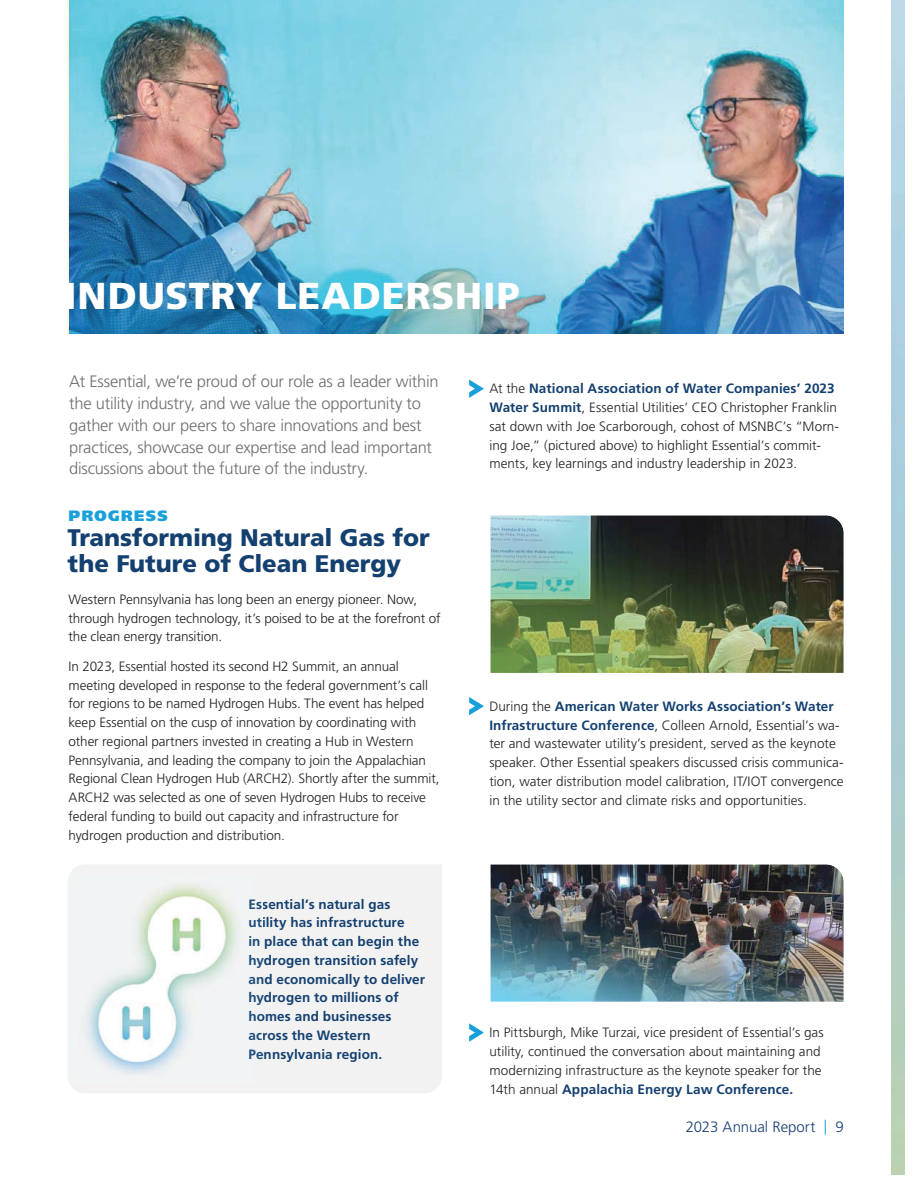
<style>
.page{position:relative;width:918px;height:1188px;background:#fff}
.page>*{position:absolute;margin:0;border:0;box-sizing:border-box;transform-origin:0 0}
.t1{font:900 37.5px "Frutiger LT Pro";letter-spacing:.025em;color:#fff}
.t2{font:900 24px/25.5px "Frutiger LT Pro";color:#144070}
.t3{font:300 16.5px/21.8px "Frutiger LT Pro";letter-spacing:-.015em;color:#6d6e70}
.t4{font:300 15px "Frutiger LT Pro";letter-spacing:-.005em;color:#163e72}
.t5{font:900 15px "Frutiger LT Pro";letter-spacing:.085em;color:#18a0db}
.t6{font:300 13.5px/18.8px "Frutiger LT Pro";color:#231f20}
.t7{font:700 13.5px/18.8px "Frutiger LT Pro";letter-spacing:.01em;color:#144070}
.s1{color:#1a4b7a}
.s2{font-weight:700;color:#144070}
.s3{color:#18a0db}
</style>
<div class="page">
<div style="left:69px;top:865px;width:373px;height:228px;background:#f2f2f2"></div>
<div style="left:262px;top:898px;width:128px;height:14px;background:#f2f2f2"></div>
<div style="left:262px;top:917px;width:143px;height:13px;background:#f2f2f2"></div>
<div style="left:262px;top:936px;width:157px;height:13px;background:#f2f2f2"></div>
<div style="left:262px;top:954px;width:156px;height:14px;background:#f2f2f2"></div>
<div style="left:262px;top:973px;width:163px;height:14px;background:#f2f2f2"></div>
<div style="left:262px;top:992px;width:137px;height:13px;background:#f2f2f2"></div>
<div style="left:262px;top:1011px;width:130px;height:10px;background:#f2f2f2"></div>
<div style="left:262px;top:1030px;width:109px;height:10px;background:#f2f2f2"></div>
<div style="left:262px;top:1048px;width:120px;height:14px;background:#f2f2f2"></div>
<img style="left:68px;top:876px;width:194px;height:206px">
<img style="left:249px;top:898px;width:13px;height:14px">
<svg style="left:249px;top:917px;width:13px;height:13px"></svg>
<svg style="left:249px;top:936px;width:13px;height:13px"></svg>
<img style="left:249px;top:954px;width:13px;height:14px">
<img style="left:249px;top:973px;width:13px;height:14px">
<svg style="left:249px;top:992px;width:13px;height:13px"></svg>
<svg style="left:249px;top:1011px;width:13px;height:10px"></svg>
<svg style="left:249px;top:1030px;width:13px;height:10px"></svg>
<img style="left:249px;top:1048px;width:13px;height:14px">
<svg style="left:469px;top:697px;width:15px;height:18px"></svg>
<img style="left:490px;top:515px;width:354px;height:158px">
<img style="left:490px;top:864px;width:354px;height:138px">
<svg style="left:469px;top:380px;width:15px;height:18px"></svg>
<svg style="left:469px;top:1023px;width:15px;height:19px"></svg>
<img style="left:69px;top:0;width:775px;height:334px">
<h1 class="t1" style="left:64px;top:280px;width:457px">INDUSTRY LEADERSHIP</h1>
<p class="t3" style="left:69px;top:372px;width:371px">At Essential, we’re proud of our role as a leader within the utility industry, and we value the opportunity to gather with our peers to share innovations and best practices, showcase our expertise and lead important discussions about the future of the industry.</p>
<p class="t5" style="left:69px;top:507px;width:101px">PROGRESS</p>
<h2 class="t2" style="left:68px;top:526px;width:364px">Transforming Natural Gas for the Future of Clean Energy</h2>
<p class="t6" style="left:69px;top:590px;width:374px">Western Pennsylvania has long been an energy pioneer. Now, through hydrogen technology, it’s poised to be at the forefront of the clean energy transition.</p>
<p class="t6" style="left:69px;top:658px;width:373px">In 2023, Essential hosted its second H2 Summit, an annual meeting developed in response to the federal government’s call for regions to be named Hydrogen Hubs. The event has helped keep Essential on the cusp of innovation by coordinating with other regional partners invested in creating a Hub in Western Pennsylvania, and leading the company to join the Appalachian Regional Clean Hydrogen Hub (ARCH2). Shortly after the summit, ARCH2 was selected as one of seven Hydrogen Hubs to receive federal funding to build out capacity and infrastructure for hydrogen production and distribution.</p>
<p class="t7" style="left:248px;top:895px;width:178px"><span class="s1">Es</span>sential’s natural gas <span class="s1">ut</span>ility has infrastructure<br><span class="s1">in</span> place that can begin the <span class="s1">hy</span>drogen transition safely <span class="s1">an</span>d economically to deliver <span class="s1">hy</span>drogen to millions of <span class="s1">ho</span>mes and businesses <span class="s1">ac</span>ross the Western<br><span class="s1">Pe</span>nnsylvania region.</p>
<p class="t6" style="left:489px;top:380px;width:351px">At the <span class="s2">National Association of Water Companies’ 2023<br>Water Summit</span>, Essential Utilities’ CEO Christopher Franklin sat down with Joe Scarborough, cohost of MSNBC’s “Morn&shy;ing Joe,” (pictured above) to highlight Essential’s commit&shy;ments, key learnings and industry leadership in 2023.</p>
<p class="t6" style="left:489px;top:697px;width:356px">During the <span class="s2">American Water Works Association’s Water Infrastructure Conference</span>, Colleen Arnold, Essential’s wa&shy;ter and wastewater utility’s president, served as the keynote speaker. Other Essential speakers discussed crisis communica&shy;tion, water distribution model calibration, IT/IOT convergence in the utility sector and climate risks and opportunities.</p>
<p class="t6" style="left:489px;top:1024px;width:336px">In Pittsburgh, Mike Turzai, vice president of Essential’s gas utility, continued the conversation about maintaining and modernizing infrastructure as the keynote speaker for the 14th annual <span class="s2">Appalachia Energy Law Conference.</span></p>
<p class="t4" style="left:686px;top:1120px;width:160px">2023 Annual Report <span class="s3">|</span> 9</p>
</div>
